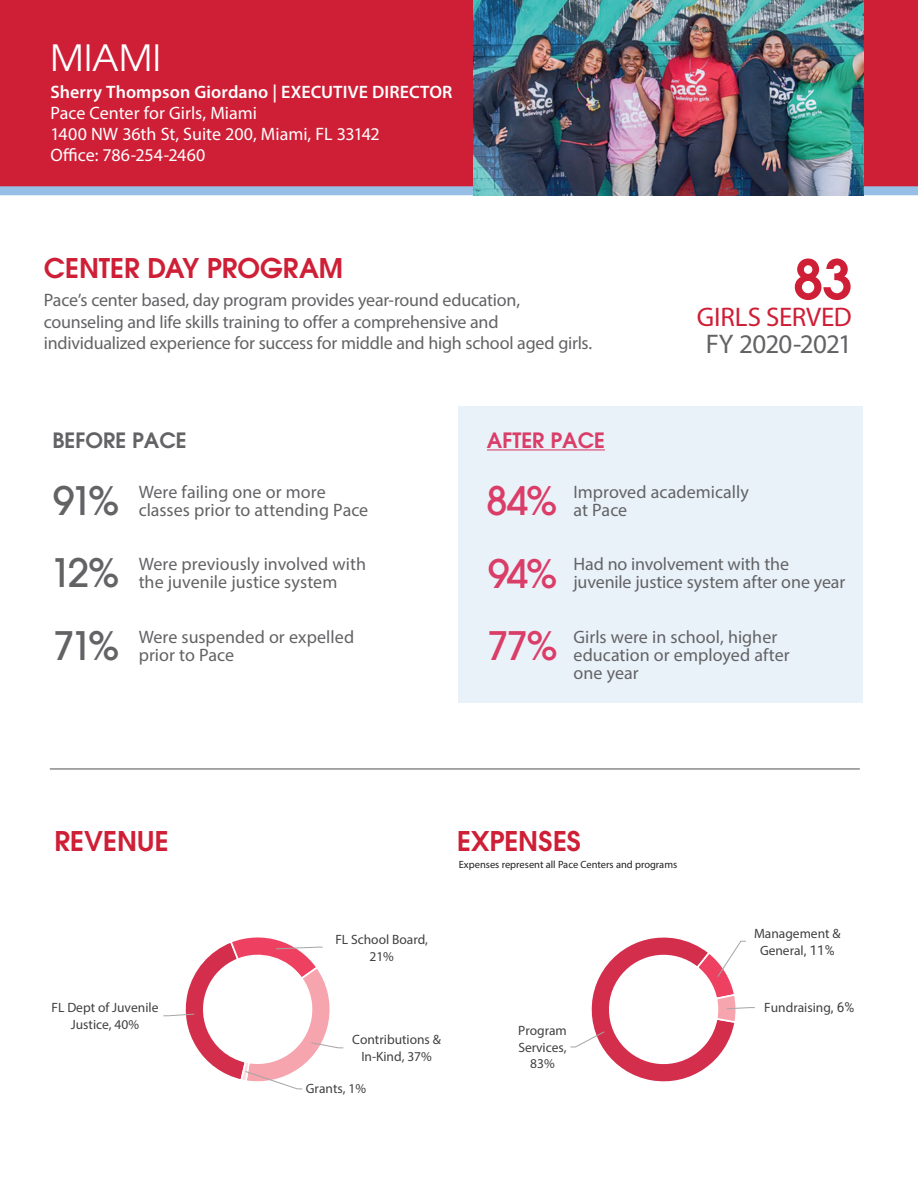
<style>
.page{position:relative;width:918px;height:1188px;background:#fff}
.page>*{position:absolute;margin:0;border:0;box-sizing:border-box;transform-origin:0 0}
.t1{font:600 54px "Avant Garde";color:#ce1f36}
.t2{font:500 39px "Avant Garde";color:#da3d67}
.t3{font:36px "Avant Garde";letter-spacing:.01em;color:#fff}
.t4{font:600 27px "Avant Garde";color:#ce1f36}
.t5{font:27px "Myriad Pro";letter-spacing:-.01em;color:#ce1f36}
.t6{font:27px "Myriad Pro";letter-spacing:-.02em;color:#636366}
.t7{font:600 21px "Avant Garde";color:#636366}
.t8{font:600 21px "Avant Garde";color:#da3d67}
.t9{font:18px/18px "Myriad Pro";letter-spacing:-.005em;color:#636366}
.t10{font:18px/21px "Myriad Pro";color:#fff}
.t11{font:600 18px "Myriad Pro";letter-spacing:.005em;color:#fff}
.t12{font:13.5px/16.8px "Myriad Pro";color:#404040;text-align:center}
.t13{font:10.5px "Myriad Pro";color:#231f20}
.s1{font-family:"Avant Garde";font-weight:500;font-size:39px}
.s2{font-family:"Avant Garde";font-weight:500;font-size:39px;color:#da3d67}
.s3{font-family:"Roboto"}
</style>
<div class="page">
<div style="left:0;top:0;width:918px;height:186px;background:#ce1f36"></div>
<div style="left:0;top:186px;width:918px;height:9px;background:#97bfe5"></div>
<div style="left:458px;top:406px;width:405px;height:297px;background:#eaf2f9"></div>
<hr style="left:487px;top:449px;width:118px;height:1px;background:#da3d67">
<hr style="left:50px;top:768px;width:810px;height:2px;background:#636366">
<img style="left:473px;top:0;width:391px;height:195px">
<svg style="left:570px;top:937px;width:185px;height:145px"></svg>
<svg style="left:163px;top:937px;width:181px;height:153px"></svg>
<h3 class="t3" style="left:50px;top:37px;width:112px">MIAMI</h3>
<p class="t11" style="left:50px;top:81px;width:404px">Sherry Thompson Giordano | EXECUTIVE DIRECTOR</p>
<p class="t10" style="left:50px;top:102px;width:331px">Pace Center for Girls, Miami<br>1400 NW 36th St, Suite 200, Miami, FL 33142<br>Office: 786-254-2460</p>
<h3 class="t4" style="left:44px;top:250px;width:301px">CENTER DAY PROGRAM</h3>
<p class="t9" style="left:44px;top:289px;width:550px;line-height:21.6px">Pace’s center based, day program provides year-round education, counseling and life skills training to offer a comprehensive and individualized experience for success for middle and high school aged girls.</p>
<p class="t7" style="left:52px;top:426px;width:136px">BEFORE PACE</p>
<p class="t8" style="left:487px;top:426px;width:120px">AFTER PACE</p>
<h1 class="t1" style="left:793px;top:244px;width:61px">83</h1>
<h3 class="t5" style="left:697px;top:301px;width:156px">GIRLS SERVED</h3>
<h3 class="t6" style="left:706px;top:328px;width:148px">FY 2020-2021</h3>
<p class="t9" style="left:139px;top:483px;width:231px;text-indent:-86px"><span class="s1">91%</span> Were failing one or more classes prior to attending Pace</p>
<p class="t9" style="left:139px;top:555px;width:229px;text-indent:-89px"><span class="s1">12%</span> Were previously involved with the juvenile justice system</p>
<p class="t9" style="left:139px;top:628px;width:217px;text-indent:-86px"><span class="s1">71%</span> Were suspended or expelled prior to Pace</p>
<p class="t9" style="left:574px;top:483px;width:177px;text-indent:-87px"><span class="s2">84%</span> Improved academically at Pace</p>
<h2 class="t2" style="left:488px;top:549px;width:72px">94%</h2>
<p class="t9" style="left:574px;top:555px;width:273px">Had no involvement with the juvenile justice system after one year</p>
<p class="t9" style="left:574px;top:628px;width:218px;text-indent:-87px"><span class="s2">77%</span> Girls were in school, higher education or employed after one year</p>
<h3 class="t4" style="left:54px;top:824px;width:116px">REVENUE</h3>
<h3 class="t4" style="left:457px;top:824px;width:125px">EXPENSES</h3>
<p class="t13" style="left:459px;top:858px;width:220px">Expenses represent all Pace Centers and programs</p>
<p class="t12" style="left:335px;top:931px;width:94px">FL School Board,<br>21%</p>
<p class="t12" style="left:754px;top:925px;width:88px">Management &amp;<br>General<span class="s3">, 11%</span></p>
<p class="t12" style="left:52px;top:999px;width:108px">FL Dept of Juvenile</p>
<p class="t12" style="left:764px;top:998px;width:92px">Fundraising<span class="s3">, 6%</span></p>
<p class="t12" style="left:71px;top:1016px;width:70px">Justice, 40%</p>
<p class="t12" style="left:518px;top:1022px;width:50px;line-height:16.4px">Program<br>Services,<br>83%</p>
<p class="t12" style="left:352px;top:1031px;width:90px">Contributions &amp;<br>In-Kind, 37%</p>
<p class="t12" style="left:306px;top:1080px;width:62px">Grants, 1%</p>
</div>
